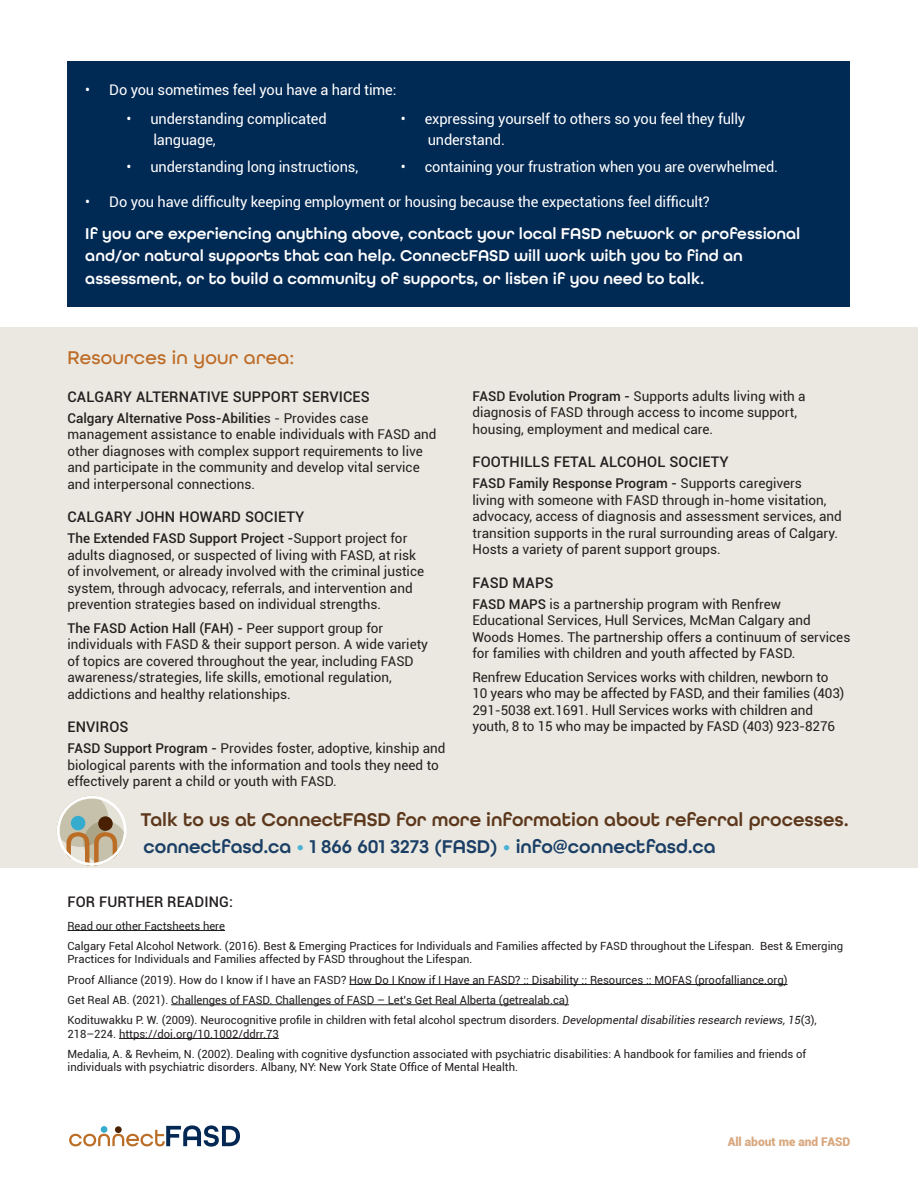
<style>
.page{position:relative;width:918px;height:1188px;background:#fff}
.page>*{position:absolute;margin:0;border:0;box-sizing:border-box;transform-origin:0 0}
.Call_out_Opening_tex{font:600 19.5px "All Round Gothic";color:#5c371c}
.Call_out_Opening_tex-2{font:600 19.5px "All Round Gothic";color:#1a3e65}
.Subhead{font:500 19.5px "All Round Gothic";letter-spacing:.01em;color:#bd6b26}
.Call_out_Opening_tex-3{font:600 16.5px/22.5px "All Round Gothic";color:#fff}
.t1{font:14.7px/21px "Roboto";letter-spacing:-.01em;color:#fff}
.Subhead_2{font:500 14.7px "Roboto";letter-spacing:.01em;color:#231f20}
.Resources_copy{font:13.5px/16.5px "Roboto";color:#231f20}
.t2{font:900 12px "Roboto";color:#d8a87f}
.Footnote_text{font:11.25px/13.5px "Roboto";color:#231f20}
.s1{font-weight:500}
.s2{color:#4ab3d3}
.s3{font-style:italic}
</style>
<div class="page">
<svg style="left:69px;top:1125px;width:171px;height:22px"></svg>
<div style="left:0;top:327px;width:918px;height:541px;background:#eae8e0"></div>
<svg style="left:57px;top:796px;width:70px;height:70px"></svg>
<hr style="left:68px;top:930px;width:157px;height:1px;background:#231f20">
<hr style="left:349px;top:984px;width:439px;height:1px;background:#231f20">
<hr style="left:171px;top:1004px;width:398px;height:1px;background:#231f20">
<hr style="left:119px;top:1038px;width:160px;height:1px;background:#231f20">
<div style="left:68px;top:62px;width:782px;height:245px;background:#002954"></div>
<p class="t1" style="left:85px;top:79px;width:313px">• Do you sometimes feel you have a hard time:</p>
<p class="t1" style="left:153px;top:107px;width:175px;text-indent:-27px">• understanding complicated language,</p>
<p class="t1" style="left:126px;top:156px;width:233px">• understanding long instructions,</p>
<p class="t1" style="left:428px;top:107px;width:319px;text-indent:-27px">• expressing yourself to others so you feel they fully understand.</p>
<p class="t1" style="left:401px;top:156px;width:379px">• containing your frustration when you are overwhelmed.</p>
<p class="t1" style="left:85px;top:191px;width:626px">• Do you have difficulty keeping employment or housing because the expectations feel difficult?</p>
<p class="Call_out_Opening_tex-3" style="left:85px;top:222px;width:717px">If you are experiencing anything above, contact your local FASD network or professional and/or natural supports that can help. ConnectFASD will work with you to find an assessment, or to build a community of supports, or listen if you need to talk.</p>
<p class="Subhead" style="left:68px;top:346px;width:228px">Resources in your area:</p>
<p class="Subhead_2" style="left:68px;top:386px;width:304px">CALGARY ALTERNATIVE SUPPORT SERVICES</p>
<p class="Resources_copy" style="left:68px;top:409px;width:371px"><span class="s1">Calgary Alternative Poss-Abilitie</span>s - Provides case management assistance to enable individuals with FASD and other diagnoses with complex support requirements to live and participate in the community and develop vital service and interpersonal connections.</p>
<p class="Subhead_2" style="left:68px;top:507px;width:239px">CALGARY JOHN HOWARD SOCIETY</p>
<p class="Resources_copy" style="left:68px;top:530px;width:358px"><span class="s1">The Extended FASD Support Project -</span>Support project for adults diagnosed, or suspected of living with FASD, at risk of involvement, or already involved with the criminal justice system, through advocacy, referrals, and intervention and prevention strategies based on individual strengths.</p>
<p class="Resources_copy" style="left:68px;top:619px;width:362px"><span class="s1">The FASD Action Hall (FAH) -</span> Peer support group for individuals with FASD &amp; their support person. A wide variety of topics are covered throughout the year, including FASD awareness/strategies, life skills, emotional regulation, addictions and healthy relationships.</p>
<p class="Subhead_2" style="left:68px;top:716px;width:63px">ENVIROS</p>
<p class="Resources_copy" style="left:68px;top:740px;width:379px"><span class="s1">FASD Support Program -</span> Provides foster, adoptive, kinship and biological parents with the information and tools they need to effectively parent a child or youth with FASD.</p>
<p class="Resources_copy" style="left:472px;top:387px;width:335px"><span class="s1">FASD Evolution Program -</span> Supports adults living with a diagnosis of FASD through access to income support, housing, employment and medical care.</p>
<p class="Subhead_2" style="left:472px;top:452px;width:258px">FOOTHILLS FETAL ALCOHOL SOCIETY</p>
<p class="Resources_copy" style="left:472px;top:475px;width:371px"><span class="s1">FASD Family Response Program -</span> Supports caregivers<br>living with someone with FASD through in-home visitation, advocacy, access of diagnosis and assessment services, and transition supports in the rural surrounding areas of Calgary.<br>Hosts a variety of parent support groups.</p>
<p class="Subhead_2" style="left:472px;top:572px;width:83px">FASD MAPS</p>
<p class="Resources_copy" style="left:472px;top:595px;width:379px"><span class="s1">FASD MAPS</span> is a partnership program with Renfrew Educational Services, Hull Services, McMan Calgary and Woods Homes. The partnership offers a continuum of services for families with children and youth affected by FASD.</p>
<p class="Resources_copy" style="left:472px;top:668px;width:373px">Renfrew Education Services works with children, newborn to 10 years who may be affected by FASD, and their families (403)<br>291-5038 ext.1691. Hull Services works with children and youth, 8 to 15 who may be impacted by FASD (403) 923-8276</p>
<p class="Call_out_Opening_tex" style="left:140px;top:808px;width:710px">Talk to us at ConnectFASD for more information about referral processes.</p>
<p class="Call_out_Opening_tex-2" style="left:144px;top:834px;width:574px">connectfasd.ca <span class="s2">•</span> 1 866 601 3273 (FASD) <span class="s2">•</span> info@connectfasd.ca</p>
<p class="Subhead_2" style="left:68px;top:892px;width:167px">FOR FURTHER READING:</p>
<p class="Footnote_text" style="left:68px;top:919px;width:159px">Read our other Factsheets here</p>
<p class="Footnote_text" style="left:68px;top:939px;width:777px">Calgary Fetal Alcohol Network. (2016). Best &amp; Emerging Practices for Individuals and Families affected by FASD throughout the Lifespan. Best &amp; Emerging<br>Practices for Individuals and Families affected by FASD throughout the Lifespan.</p>
<p class="Footnote_text" style="left:68px;top:973px;width:722px">Proof Alliance (2019). How do I know if I have an FASD? How Do I Know if I Have an FASD? :: Disability :: Resources :: MOFAS (proofalliance.org)</p>
<p class="Footnote_text" style="left:68px;top:993px;width:503px">Get Real AB. (2021). Challenges of FASD. Challenges of FASD – Let’s Get Real Alberta (getrealab.ca)</p>
<p class="Footnote_text" style="left:68px;top:1013px;width:751px">Kodituwakku P. W. (2009). Neurocognitive profile in children with fetal alcohol spectrum disorders. <span class="s3">Developmental disabilities research reviews, 15</span>(3),<br>218–224. https://doi.org/10.1002/ddrr.73</p>
<p class="Footnote_text" style="left:68px;top:1047px;width:740px">Medalia, A. &amp; Revheim, N. (2002). Dealing with cognitive dysfunction associated with psychiatric disabilities: A handbook for families and friends of individuals with psychiatric disorders. Albany, NY: New York State Office of Mental Health.</p>
<p class="t2" style="left:728px;top:1133px;width:124px">All about me and FASD</p>
</div>
